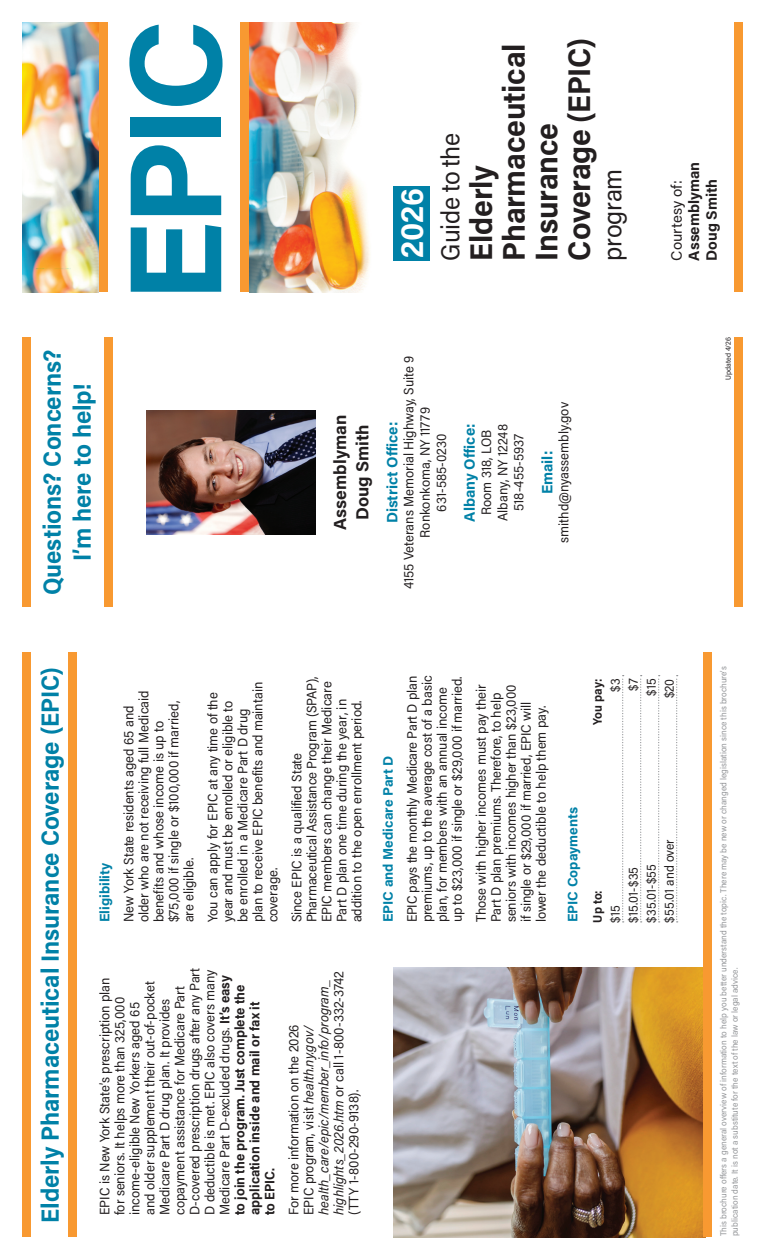
<style>
.page{position:relative;width:765px;height:1260px;background:#fff}
.page>*{position:absolute;margin:0;border:0;box-sizing:border-box;transform-origin:0 0}
.t1{font:700 131.38px "Acumin Pro";color:#0081a7}
.t2{font:700 32.5px "Acumin Pro Semi Cond";color:#fff}
.t3{font:700 31.5px/32.6px "Acumin Pro Semi Cond";letter-spacing:-.005em;color:#231f20}
.t4{font:26.25px "Acumin Pro Semi Cond";letter-spacing:-.01em;color:#231f20}
.t5{font:700 25px/30px "Acumin Pro Semi Cond";letter-spacing:-.005em;color:#0081a7;text-align:center}
.t6{font:700 17.5px/22.5px "Acumin Pro";color:#231f20;text-align:center}
.t7{font:700 15px "Acumin Pro";color:#0081a7}
.t8{font:700 15px/17.5px "Acumin Pro";color:#231f20}
.t9{font:15px "Acumin Pro";color:#231f20}
.t10{font:13.75px/15px "Acumin Pro Semi Cond";color:#231f20}
.t11{font:700 13.75px "Acumin Pro";color:#0081a7}
.t12{font:13.12px "Acumin Pro Semi Cond";letter-spacing:.005em;color:#231f20}
.t13{font:700 12.5px "Acumin Pro Semi Cond";letter-spacing:.005em;color:#231f20}
.t14{font:8.75px/11.2px "Acumin Pro Semi Cond";color:#939598}
.t15{font:7.5px "Acumin Pro Semi Cond";color:#231f20}
.s1{font-weight:700}
.s2{font-style:italic}
</style>
<div class="page">
<svg style="left:622px;top:675px;width:2px;height:247px"></svg>
<svg style="left:640px;top:675px;width:2px;height:247px"></svg>
<svg style="left:658px;top:675px;width:2px;height:247px"></svg>
<svg style="left:676px;top:675px;width:2px;height:247px"></svg>
<div style="left:734px;top:338px;width:9px;height:270px;background:#f89931"></div>
<div style="left:22px;top:338px;width:9px;height:270px;background:#f89931"></div>
<img style="left:393px;top:968px;width:310px;height:270px">
<div style="left:22px;top:652px;width:9px;height:586px;background:#f89931"></div>
<img style="left:249px;top:22px;width:121px;height:270px">
<div style="left:99px;top:22px;width:9px;height:270px;background:#f89931"></div>
<div style="left:393px;top:186px;width:37px;height:75px;background:#0081a7"></div>
<img style="left:23px;top:22px;width:76px;height:270px">
<div style="left:734px;top:22px;width:8px;height:270px;background:#f89931"></div>
<div style="left:240px;top:22px;width:9px;height:270px;background:#f89931"></div>
<div style="left:68px;top:652px;width:9px;height:586px;background:#f89931"></div>
<div style="left:104px;top:338px;width:9px;height:270px;background:#f89931"></div>
<div style="left:703px;top:652px;width:9px;height:586px;background:#f89931"></div>
<img style="left:146px;top:411px;width:169px;height:123px">
<h3 class="t5" style="left:36px;top:595px;width:247px;rotate:-90deg">Questions? Concerns?<br>I’m here to help!</h3>
<h1 class="t1" style="left:83px;top:303px;width:285px;rotate:-90deg">EPIC</h1>
<h2 class="t2" style="left:389px;top:258px;width:71px;rotate:-90deg">2026</h2>
<h3 class="t4" style="left:432px;top:261px;width:129px;rotate:-90deg">Guide to the</h3>
<h3 class="t3" style="left:463px;top:261px;width:224px;rotate:-90deg">Elderly<br>Pharmaceutical<br>Insurance<br>Coverage (EPIC)</h3>
<h3 class="t4" style="left:594px;top:261px;width:93px;rotate:-90deg">program</h3>
<p class="t10" style="left:400px;top:589px;width:235px;line-height:16.2px;text-align:center;rotate:-90deg">4155 Veterans Memorial Highway, Suite 9<br>Ronkonkoma, NY 11779<br>631-585-0230</p>
<p class="t6" style="left:328px;top:530px;width:117px;rotate:-90deg">Assemblyman<br>Doug Smith</p>
<p class="t7" style="left:382px;top:523px;width:103px;rotate:-90deg">District Office:</p>
<p class="t7" style="left:459px;top:522px;width:100px;rotate:-90deg">Albany Office:</p>
<p class="t10" style="left:478px;top:521px;width:98px;line-height:16.2px;text-align:center;rotate:-90deg">Room 318, LOB<br>Albany, NY 12248<br>518-455-5937</p>
<p class="t10" style="left:556px;top:543px;width:142px;rotate:-90deg">smithd@nyassembly.gov</p>
<p class="t7" style="left:537px;top:494px;width:45px;rotate:-90deg">Email:</p>
<p class="t8" style="left:685px;top:261px;width:100px;rotate:-90deg">Assemblyman<br>Doug Smith</p>
<p class="t9" style="left:666px;top:261px;width:82px;rotate:-90deg">Courtesy of:</p>
<p class="t15" style="left:723px;top:380px;width:44px;rotate:-90deg">Updated 4/26</p>
<h3 class="t5" style="left:34px;top:1223px;width:557px;rotate:-90deg">Elderly Pharmaceutical Insurance Coverage (EPIC)</h3>
<p class="t11" style="left:95px;top:922px;width:62px;rotate:-90deg">Eligibility</p>
<p class="t10" style="left:120px;top:922px;width:234px;rotate:-90deg">New York State residents aged 65 and older who are not receiving full Medicaid benefits and whose income is up to $75,000 if single or $100,000 if married, are eligible.</p>
<p class="t10" style="left:204px;top:922px;width:242px;rotate:-90deg">You can apply for EPIC at any time of the year and must be enrolled or eligible to<br>be enrolled in a Medicare Part D drug plan to receive EPIC benefits and maintain coverage.</p>
<p class="t10" style="left:288px;top:922px;width:247px;rotate:-90deg">Since EPIC is a qualified State Pharmaceutical Assistance Program (SPAP), EPIC members can change their Medicare Part D plan one time during the year, in addition to the open enrollment period.</p>
<p class="t10" style="left:96px;top:1215px;width:249px;rotate:-90deg">EPIC is New York State’s prescription plan for seniors. It helps more than 325,000 income-eligible New Yorkers aged 65<br>and older supplement their out-of-pocket Medicare Part D drug plan. It provides copayment assistance for Medicare Part D-covered prescription drugs after any Part D deductible is met. EPIC also covers many Medicare Part D-excluded drugs. <span class="s1">It’s easy to join the program. Just complete the application inside and mail or fax it<br>to EPIC.</span></p>
<p class="t10" style="left:285px;top:1215px;width:246px;rotate:-90deg">For more information on the 2026<br>EPIC program, visit <span class="s2">health.ny.gov/ health_care/epic/member_info/program_ highlights_2026.htm</span> or call 1-800-332-3742 (TTY 1-800-290-9138).</p>
<p class="t11" style="left:378px;top:922px;width:168px;rotate:-90deg">EPIC and Medicare Part D</p>
<p class="t10" style="left:404px;top:922px;width:248px;rotate:-90deg">EPIC pays the monthly Medicare Part D plan premiums, up to the average cost of a basic plan, for members with an annual income up to $23,000 if single or $29,000 if married.</p>
<p class="t10" style="left:473px;top:922px;width:240px;rotate:-90deg">Those with higher incomes must pay their Part D plan premiums. Therefore, to help seniors with incomes higher than $23,000 if single or $29,000 if married, EPIC will lower the deductible to help them pay.</p>
<p class="t12" style="left:624px;top:691px;width:14px;rotate:-90deg">$7</p>
<p class="t12" style="left:606px;top:692px;width:15px;rotate:-90deg">$3</p>
<p class="t12" style="left:642px;top:696px;width:19px;rotate:-90deg">$15</p>
<p class="t12" style="left:660px;top:698px;width:21px;rotate:-90deg">$20</p>
<p class="t13" style="left:589px;top:725px;width:48px;rotate:-90deg">You pay:</p>
<p class="t11" style="left:563px;top:922px;width:117px;rotate:-90deg">EPIC Copayments</p>
<p class="t12" style="left:660px;top:922px;width:85px;rotate:-90deg">$55.01 and over</p>
<p class="t12" style="left:642px;top:922px;width:60px;rotate:-90deg">$35.01-$55</p>
<p class="t12" style="left:624px;top:922px;width:57px;rotate:-90deg">$15.01-$35</p>
<p class="t13" style="left:589px;top:922px;width:34px;rotate:-90deg">Up to:</p>
<p class="t12" style="left:606px;top:922px;width:19px;rotate:-90deg">$15</p>
<p class="t14" style="left:718px;top:1236px;width:571px;rotate:-90deg">This brochure offers a general overview of information to help you better understand the topic. There may be new or changed legislation since this brochure’s publication date. It is not a substitute for the text of the law or legal advice.</p>
</div>
